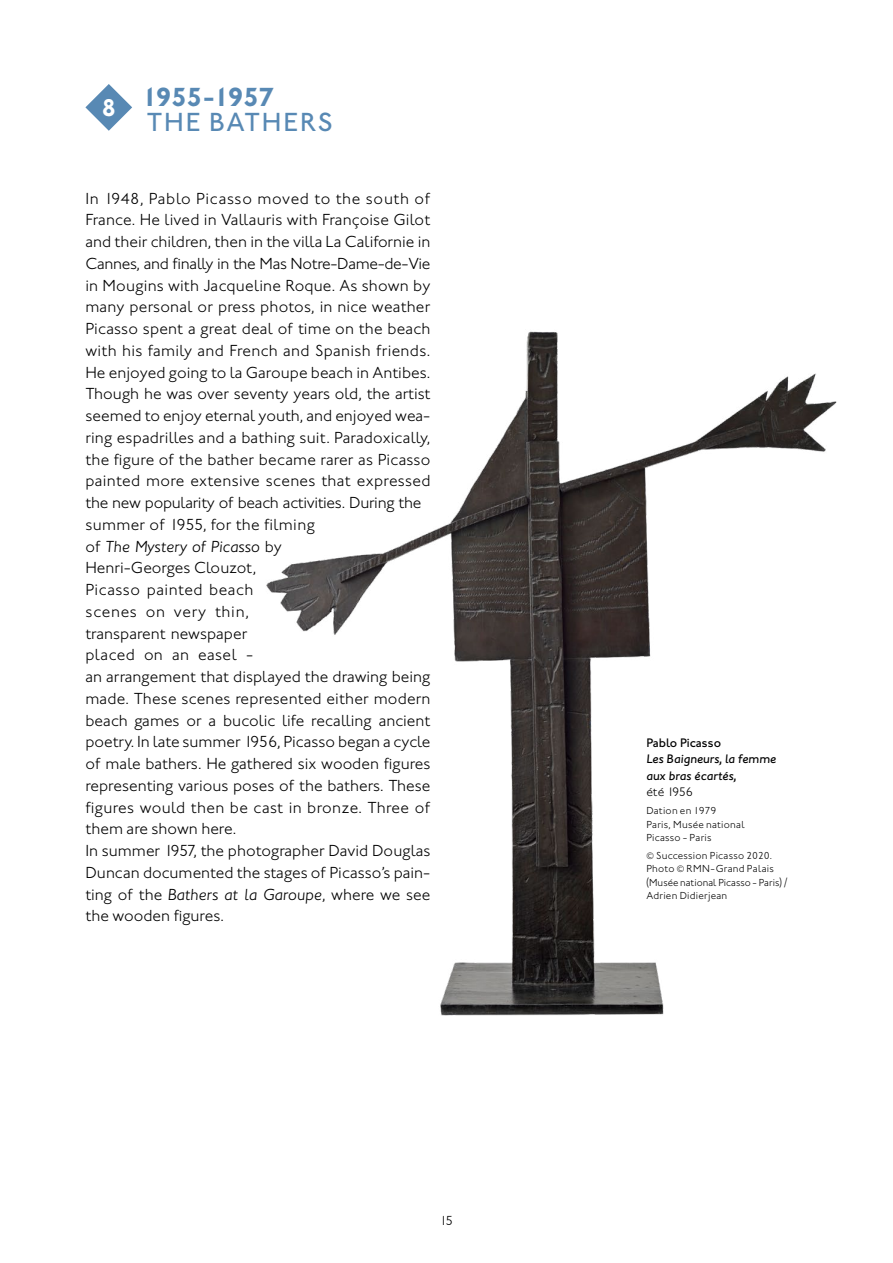
<style>
.page{position:relative;width:893px;height:1263px;background:#fff}
.page>*{position:absolute;margin:0;border:0;box-sizing:border-box;transform-origin:0 0}
.t1{font:500 27px "Johnston ITC";letter-spacing:.06em;color:#5889b4}
.t2{font:700 27px "Johnston ITC";letter-spacing:-.03em;color:#5889b4}
.t3{font:700 24.9px "Johnston ITC";color:#fff}
.t4{font:300 16.5px/21.8px "Johnston ITC";color:#000}
.t5{font:italic 300 16.5px "Johnston ITC Pro";color:#000}
.t6{font:300 13.5px "Johnston ITC";color:#000}
.t7{font:italic 500 12.75px/16.5px "Johnston ITC Pro";color:#000}
.t8{font:500 12.75px "Johnston ITC";color:#000}
.t9{font:300 12.75px "Johnston ITC";letter-spacing:-.015em;color:#000}
.t10{font:300 10.5px/13.5px "Johnston ITC";letter-spacing:.02em;color:#000}
.s1{font-family:"Johnston ITC";font-style:normal}
.s2{font-family:"Johnston ITC Pro";font-style:italic}
</style>
<div class="page">
<svg style="left:85px;top:84px;width:47px;height:47px"></svg>
<img style="left:266px;top:331px;width:571px;height:685px">
<h2 class="t3" style="left:101px;top:92px;width:16px">8</h2>
<h1 class="t2" style="left:142px;top:80px;width:134px">1955-1957</h1>
<h1 class="t1" style="left:147px;top:106px;width:188px">THE BATHERS</h1>
<p class="t4" style="left:85px;top:187px;width:347px">In 1948, Pablo Picasso moved to the south of France. He lived in Vallauris with Françoise Gilot and their children, then in the villa La Californie in Cannes, and finally in the Mas Notre-Dame-de-Vie in Mougins with Jacqueline Roque. As shown by many personal or press photos, in nice weather Picasso spent a great deal of time on the beach with his family and French and Spanish friends.<br>He enjoyed going to la Garoupe beach in Antibes.<br>Though he was over seventy years old, the artist seemed to enjoy eternal youth, and enjoyed wea&shy;ring espadrilles and a bathing suit. Paradoxically, the figure of the bather became rarer as Picasso painted more extensive scenes that expressed the new popularity of beach activities. During the summer of 1955, for the filming</p>
<p class="t5" style="left:85px;top:536px;width:198px"><span class="s1">of</span> The Mystery of Picasso <span class="s1">by</span></p>
<p class="t4" style="left:85px;top:557px;width:347px">Henri-Georges Clouzot,<br>Picasso painted beach<br>scenes on very thin,<br>transparent newspaper<br>placed on an easel -<br>an arrangement that displayed the drawing being made. These scenes represented either modern beach games or a bucolic life recalling ancient poetry. In late summer 1956, Picasso began a cycle of male bathers. He gathered six wooden figures representing various poses of the bathers. These figures would then be cast in bronze. Three of them are shown here.<br>In summer 1957, the photographer David Douglas Duncan documented the stages of Picasso’s pain&shy;ting of the <span class="s2">Bathers at la Garoupe</span>, where we see the wooden figures.</p>
<p class="t6" style="left:440px;top:1213px;width:15px">15</p>
<p class="t8" style="left:646px;top:735px;width:76px">Pablo Picasso</p>
<p class="t7" style="left:646px;top:751px;width:131px">Les Baigneurs, la femme aux bras écartés,</p>
<p class="t9" style="left:646px;top:785px;width:48px">été 1956</p>
<p class="t10" style="left:646px;top:804px;width:100px">Dation en 1979<br>Paris, Musée national<br>Picasso - Paris</p>
<p class="t10" style="left:646px;top:849px;width:143px">© Succession Picasso 2020.<br>Photo © RMN-Grand Palais (Musée national Picasso - Paris) /<br>Adrien Didierjean</p>
</div>
